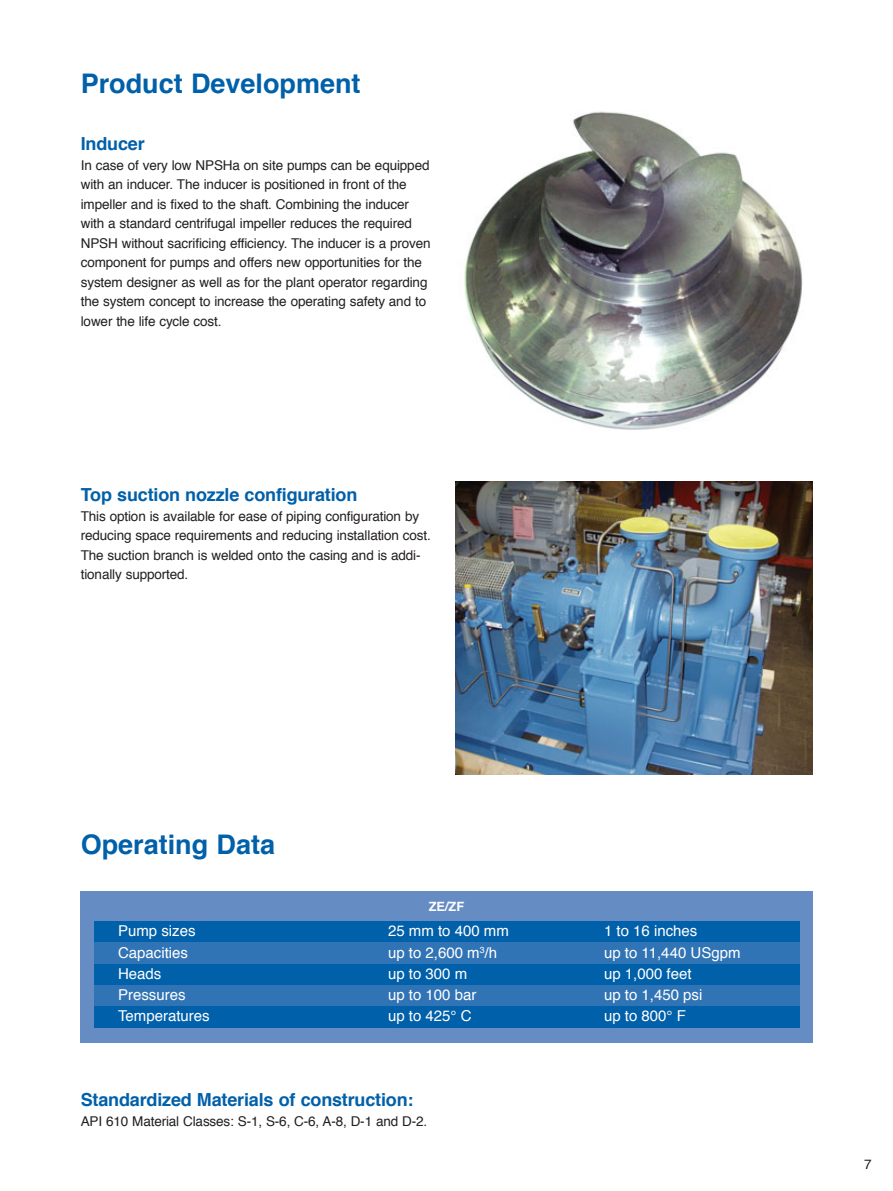
<style>
.page{position:relative;width:893px;height:1191px;background:#fff}
.page>*{position:absolute;margin:0;border:0;box-sizing:border-box;transform-origin:0 0}
.t1{font:700 27px "Helvetica";color:#0060a9}
.t2{font:700 18px "Helvetica";letter-spacing:-.01em;color:#0060a9}
.t3{font:15px "Helvetica";color:#fff}
.t4{font:13.5px/19.5px "Helvetica";letter-spacing:-.01em;color:#231f20}
.t5{font:700 12.75px "Helvetica";color:#fff}
</style>
<div class="page">
<div style="left:81px;top:891px;width:732px;height:151px;background:#668cc4"></div>
<img style="left:464px;top:111px;width:339px;height:319px">
<img style="left:455px;top:482px;width:357px;height:292px">
<div style="left:94px;top:921px;width:705px;height:21px;background:#0060a9"></div>
<div style="left:94px;top:942px;width:705px;height:22px;background:#3174b6"></div>
<div style="left:94px;top:964px;width:705px;height:21px;background:#0060a9"></div>
<div style="left:94px;top:985px;width:705px;height:21px;background:#3174b6"></div>
<div style="left:94px;top:1006px;width:705px;height:21px;background:#0060a9"></div>
<h1 class="t1" style="left:81px;top:72px;width:281px">Product Development</h1>
<h2 class="t2" style="left:81px;top:136px;width:65px">Inducer</h2>
<p class="t4" style="left:81px;top:156px;width:351px">In case of very low NPSHa on site pumps can be equipped with an inducer. The inducer is positioned in front of the impeller and is fixed to the shaft. Combining the inducer with a standard centrifugal impeller reduces the required NPSH without sacrificing efficiency. The inducer is a proven component for pumps and offers new opportunities for the system designer as well as for the plant operator regarding the system concept to increase the operating safety and to lower the life cycle cost.</p>
<h2 class="t2" style="left:81px;top:487px;width:278px">Top suction nozzle configuration</h2>
<p class="t4" style="left:81px;top:507px;width:352px">This option is available for ease of piping configuration by reducing space requirements and reducing installation cost.<br>The suction branch is welded onto the casing and is addi&shy;tionally supported.</p>
<h1 class="t1" style="left:81px;top:833px;width:196px">Operating Data</h1>
<p class="t5" style="left:429px;top:901px;width:37px">ZE/ZF</p>
<p class="t3" style="left:118px;top:924px;width:79px">Pump sizes</p>
<p class="t3" style="left:388px;top:924px;width:122px">25 mm to 400 mm</p>
<p class="t3" style="left:604px;top:924px;width:95px">1 to 16 inches</p>
<p class="t3" style="left:118px;top:946px;width:72px">Capacities</p>
<p class="t3" style="left:388px;top:946px;width:111px">up to 2,600 m<sup>3</sup>/h</p>
<p class="t3" style="left:604px;top:946px;width:138px">up to 11,440 USgpm</p>
<p class="t3" style="left:118px;top:967px;width:45px">Heads</p>
<p class="t3" style="left:388px;top:967px;width:81px">up to 300 m</p>
<p class="t3" style="left:604px;top:967px;width:89px">up 1,000 feet</p>
<p class="t3" style="left:118px;top:988px;width:69px">Pressures</p>
<p class="t3" style="left:388px;top:988px;width:90px">up to 100 bar</p>
<p class="t3" style="left:604px;top:988px;width:100px">up to 1,450 psi</p>
<p class="t3" style="left:118px;top:1009px;width:93px">Temperatures</p>
<p class="t3" style="left:388px;top:1009px;width:85px">up to 425° C</p>
<p class="t3" style="left:604px;top:1009px;width:83px">up to 800° F</p>
<h2 class="t2" style="left:81px;top:1092px;width:334px">Standardized Materials of construction:</h2>
<p class="t4" style="left:81px;top:1112px;width:348px">API 610 Material Classes: S-1, S-6, C-6, A-8, D-1 and D-2.</p>
<p class="t4" style="left:864px;top:1155px;width:9px">7</p>
</div>
